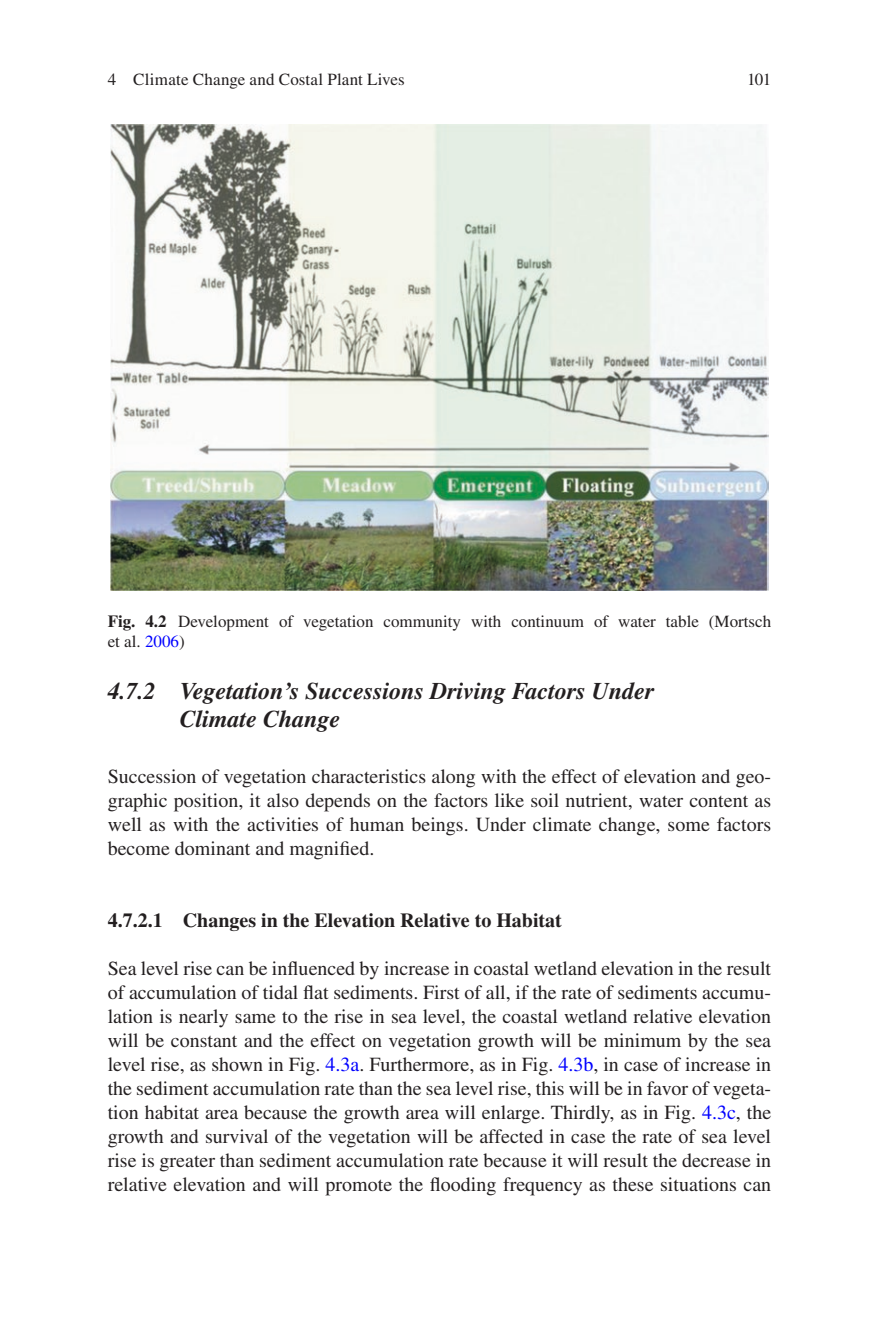
<style>
.page{position:relative;width:879px;height:1333px;background:#fff}
.page>*{position:absolute;margin:0;border:0;box-sizing:border-box;transform-origin:0 0}
.t1{font:italic 700 24px/28px "Vdtsvl Wwdknb Times LT Std";color:#231f20}
.t2{font:20px/24px "Hmjkfy Glxynt Times LT Std";color:#231f20;text-align:justify}
.t3{font:700 20px "Ddkxjk Mqgqyn Times LT Std";color:#231f20}
.t4{font:17px/20px "Hmjkfy Glxynt Times LT Std";color:#231f20}
.s1{font-family:"Ddkxjk Mqgqyn Times LT Std";font-weight:700}
.s2{color:#00f}
</style>
<div class="page">
<img style="left:111px;top:124px;width:657px;height:467px">
<p class="t4" style="left:108px;top:69px;width:298px">4 Climate Change and Costal Plant Lives</p>
<p class="t4" style="left:747px;top:69px;width:26px">101</p>
<p class="t4" style="left:108px;top:611px;width:665px"><span class="s1">Fig. 4.2</span> Development of vegetation community with continuum of water table (Mortsch et al. <span class="s2">2006</span>)</p>
<p class="t1" style="left:180px;top:676px;width:476px;text-indent:-72px">4.7.2 Vegetation’s Successions Driving Factors Under<br>Climate Change</p>
<p class="t2" style="left:108px;top:764px;width:665px">Succession of vegetation characteristics along with the effect of elevation and geo&shy;graphic position, it also depends on the factors like soil nutrient, water content as well as with the activities of human beings. Under climate change, some factors become dominant and magnified.</p>
<p class="t3" style="left:108px;top:908px;width:456px">4.7.2.1 Changes in the Elevation Relative to Habitat</p>
<p class="t2" style="left:108px;top:956px;width:665px">Sea level rise can be influenced by increase in coastal wetland elevation in the result of accumulation of tidal flat sediments. First of all, if the rate of sediments accumu&shy;lation is nearly same to the rise in sea level, the coastal wetland relative elevation will be constant and the effect on vegetation growth will be minimum by the sea level rise, as shown in Fig. <span class="s2">4.3a</span>. Furthermore, as in Fig. <span class="s2">4.3b</span>, in case of increase in the sediment accumulation rate than the sea level rise, this will be in favor of vegeta&shy;tion habitat area because the growth area will enlarge. Thirdly, as in Fig. <span class="s2">4.3c</span>, the growth and survival of the vegetation will be affected in case the rate of sea level rise is greater than sediment accumulation rate because it will result the decrease in relative elevation and will promote the flooding frequency as these situations can</p>
</div>
